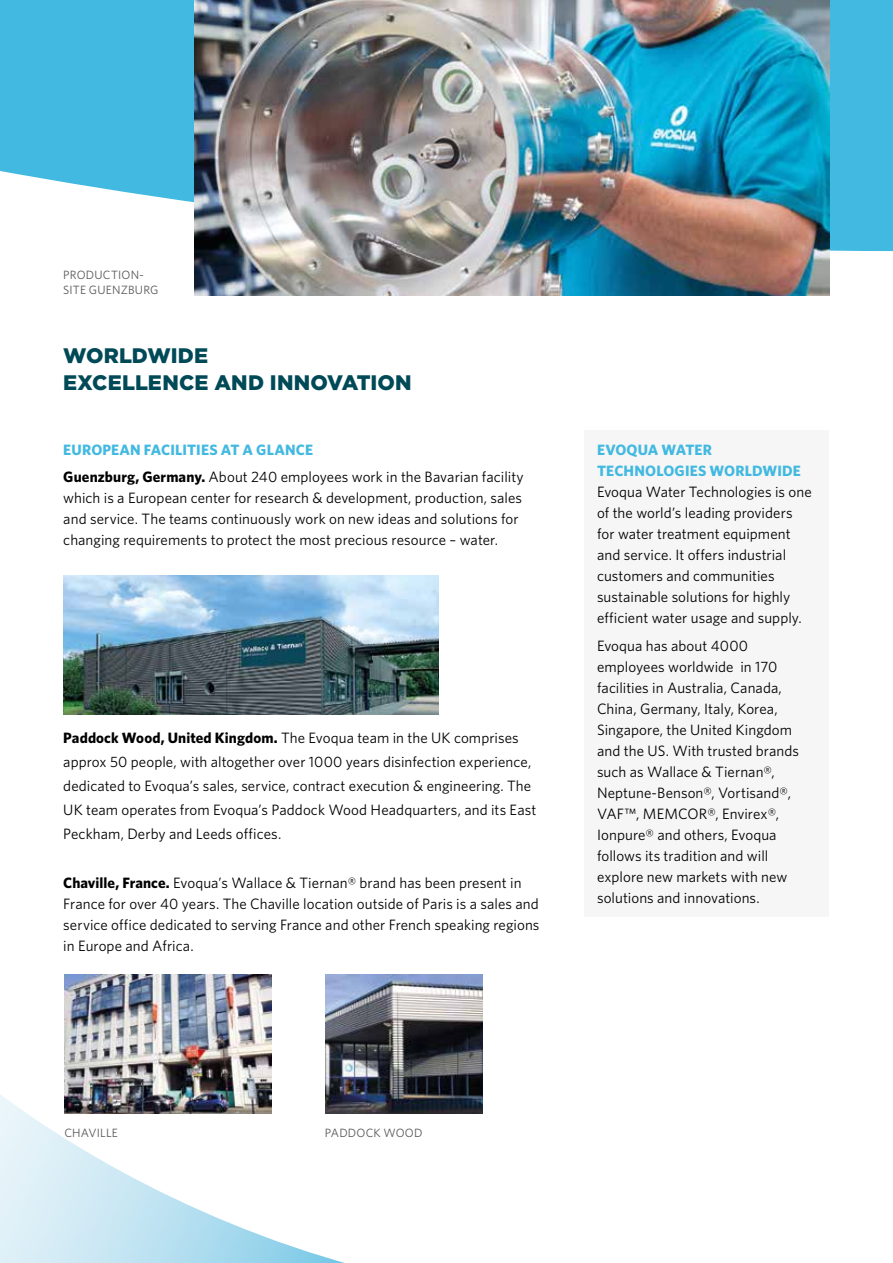
<style>
.page{position:relative;width:893px;height:1263px;background:#fff}
.page>*{position:absolute;margin:0;border:0;box-sizing:border-box;transform-origin:0 0}
.t1{font:900 21px/27px "Gotham";letter-spacing:.005em;color:#004957}
.t2{font:15px/21px "Whitney";letter-spacing:.005em;color:#000}
.t3{font:700 15px/21px "Whitney";letter-spacing:.01em;color:#42b9e0}
.t4{font:12px/14.4px "Whitney";letter-spacing:.015em;color:#575756}
.s1{font-weight:700;color:#42b9e0}
.s2{font-weight:700}
</style>
<div class="page">
<svg style="left:0;top:0;width:893px;height:251px;fill:#42b9e0"></svg>
<svg style="left:0;top:1094px;width:394px;height:169px"></svg>
<img style="left:194px;top:0;width:635px;height:295px">
<img style="left:325px;top:974px;width:157px;height:139px">
<div style="left:584px;top:430px;width:244px;height:487px;background:#f6f6f6"></div>
<img style="left:64px;top:576px;width:375px;height:138px">
<img style="left:64px;top:974px;width:208px;height:139px">
<p class="t4" style="left:63px;top:268px;width:97px">PRODUCTION-<br>SITE GUENZBURG</p>
<h1 class="t1" style="left:63px;top:342px;width:350px">WORLDWIDE<br>EXCELLENCE AND INNOVATION</h1>
<p class="t2" style="left:63px;top:435px;width:462px;line-height:27.8px"><span class="s1">EUROPEAN FACILITIES AT A GLANCE<br></span><span class="s2">Guenzburg, Germany.</span> About 240 employees work in the Bavarian facility</p>
<p class="t2" style="left:63px;top:487px;width:460px">which is a European center for research &amp; development, production, sales and service. The teams continuously work on new ideas and solutions for changing requirements to protect the most precious resource – water.</p>
<p class="t2" style="left:63px;top:725px;width:475px;line-height:24px"><span class="s2">Paddock Wood, United Kingdom.</span> The Evoqua team in the UK comprises approx 50 people, with altogether over 1000 years disinfection experience, dedicated to Evoqua’s sales, service, contract execution &amp; engineering. The UK team operates from Evoqua’s Paddock Wood Headquarters, and its East Peckham, Derby and Leeds offices.</p>
<p class="t2" style="left:63px;top:872px;width:478px"><span class="s2">Chaville, France.</span> Evoqua’s Wallace &amp; Tiernan® brand has been present in France for over 40 years. The Chaville location outside of Paris is a sales and service office dedicated to serving France and other French speaking regions in Europe and Africa.</p>
<p class="t3" style="left:597px;top:439px;width:205px">EVOQUA WATER<br>TECHNOLOGIES WORLDWIDE</p>
<p class="t2" style="left:597px;top:481px;width:216px">Evoqua Water Technologies is one of the world’s leading providers for water treatment equipment and service. It offers industrial customers and communities sustainable solutions for highly efficient water usage and supply.</p>
<p class="t2" style="left:597px;top:635px;width:204px">Evoqua has about 4000 employees worldwide in 170 facilities in Australia, Canada,<br>China, Germany, Italy, Korea,<br>Singapore, the United Kingdom and the US. With trusted brands such as Wallace &amp; Tiernan®,<br>Neptune-Benson®, Vortisand®,<br>VAF™, MEMCOR®, Envirex®,<br>Ionpure® and others, Evoqua follows its tradition and will explore new markets with new solutions and innovations.</p>
<p class="t4" style="left:64px;top:1126px;width:55px">CHAVILLE</p>
<p class="t4" style="left:325px;top:1126px;width:99px">PADDOCK WOOD</p>
</div>
